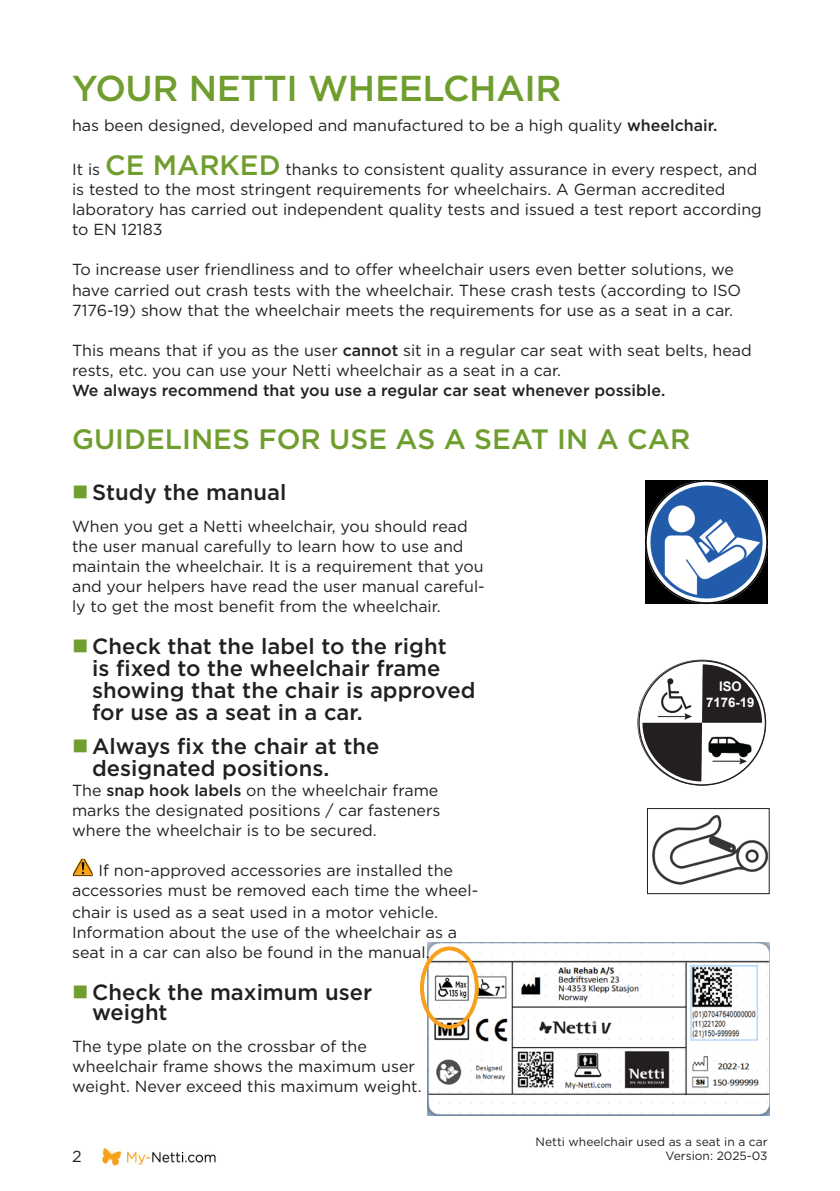
<style>
.page{position:relative;width:840px;height:1191px;background:#fff}
.page>*{position:absolute;margin:0;border:0;box-sizing:border-box;transform-origin:0 0}
.Head_40_40{font:500 36px "Gotham";letter-spacing:-.01em;color:#709e2e}
._7__Advarseltekst{font:500 28px "Gotham";color:#709e2e}
.t1{font:500 22px/22px "Gotham";color:#231f20}
.t2{font:16px/20px "Gotham";color:#231f20}
.t3{font:700 13.2px/15.8px "Arial";color:#fff;text-align:center}
.t4{font:12px/14.4px "Gotham";color:#231f20;text-align:right}
.s1{font-weight:500}
.s2{font-weight:500;font-size:28px;color:#709e2e}
.s3{color:#709e2e}
</style>
<div class="page">
<img style="left:652px;top:814px;width:115px;height:71px">
<div style="left:646px;top:808px;width:123px;height:86px;border:1px solid #231f20"></div>
<img style="left:645px;top:480px;width:122px;height:123px">
<img style="left:427px;top:942px;width:342px;height:173px">
<img style="left:637px;top:659px;width:130px;height:127px">
<div style="left:702px;top:681px;width:55px;height:35px;background:#231f20"></div>
<div style="left:640px;top:662px;width:123px;height:121px;border:2px solid #fff;border-radius:50%"></div>
<svg style="left:744px;top:671px;width:23px;height:30px"></svg>
<div style="left:420px;top:946px;width:58px;height:83px;border:4px solid #f6a01b;border-radius:50%"></div>
<img style="left:102px;top:1148px;width:114px;height:18px">
<img style="left:74px;top:859px;width:18px;height:16px">
<div style="left:71px;top:856px;width:24px;height:22px;border:2px solid #fff"></div>
<p class="Head_40_40" style="left:72px;top:65px;width:490px">YOUR NETTI WHEELCHAIR</p>
<p class="t2" style="left:72px;top:115px;width:646px">has been designed, developed and manufactured to be a high quality <span class="s1">wheelchair.</span></p>
<p class="t2" style="left:72px;top:159px;width:690px">It is <span class="s2">CE MARKED</span> thanks to consistent quality assurance in every respect, and is tested to the most stringent requirements for wheelchairs. A German accredited laboratory has carried out independent quality tests and issued a test report according to EN 12183</p>
<p class="t2" style="left:72px;top:259px;width:670px">To increase user friendliness and to offer wheelchair users even better solutions, we have carried out crash tests with the wheelchair. These crash tests (according to ISO<br>7176-19) show that the wheelchair meets the requirements for use as a seat in a car.</p>
<p class="t2" style="left:72px;top:339px;width:681px">This means that if you as the user <span class="s1">cannot</span> sit in a regular car seat with seat belts, head rests, etc. you can use your Netti wheelchair as a seat in a car.<br><span class="s1">We always recommend that you use a regular car seat whenever possible.</span></p>
<p class="_7__Advarseltekst" style="left:72px;top:421px;width:619px">GUIDELINES FOR USE AS A SEAT IN A CAR</p>
<p class="t1" style="left:72px;top:481px;width:216px"><span class="s3">■</span> Study the manual</p>
<p class="t2" style="left:72px;top:516px;width:414px">When you get a Netti wheelchair, you should read the user manual carefully to learn how to use and maintain the wheelchair. It is a requirement that you and your helpers have read the user manual careful&shy;ly to get the most benefit from the wheelchair.</p>
<p class="t1" style="left:92px;top:635px;width:384px;text-indent:-20px"><span class="s3">■</span> Check that the label to the right<br>is fixed to the wheelchair frame showing that the chair is approved for use as a seat in a car.</p>
<p class="t1" style="left:92px;top:735px;width:288px;text-indent:-20px"><span class="s3">■</span> Always fix the chair at the designated positions.</p>
<p class="t2" style="left:72px;top:780px;width:370px">The <span class="s1">snap hook labels</span> on the wheelchair frame marks the designated positions / car fasteners where the wheelchair is to be secured.</p>
<p class="t2" style="left:72px;top:860px;width:407px;text-align:center">If non-approved accessories are installed the accessories must be removed each time the wheel-</p>
<p class="t2" style="left:72px;top:902px;width:367px">chair is used as a seat used in a motor vehicle.</p>
<p class="t2" style="left:72px;top:922px;width:386px">Information about the use of the wheelchair as a seat in a car can also be found in the manual.</p>
<p class="t1" style="left:92px;top:982px;width:281px;line-height:20px;text-indent:-20px"><span class="s3">■</span> Check the maximum user weight</p>
<p class="t2" style="left:72px;top:1036px;width:351px">The type plate on the crossbar of the wheelchair frame shows the maximum user weight. Never exceed this maximum weight.</p>
<p class="t3" style="left:705px;top:678px;width:50px">ISO<br>7176-19</p>
<p class="t2" style="left:72px;top:1145px;width:11px">2</p>
<p class="t4" style="left:535px;top:1134px;width:233px">Netti wheelchair used as a seat in a car<br>Version: 2025-03</p>
</div>
